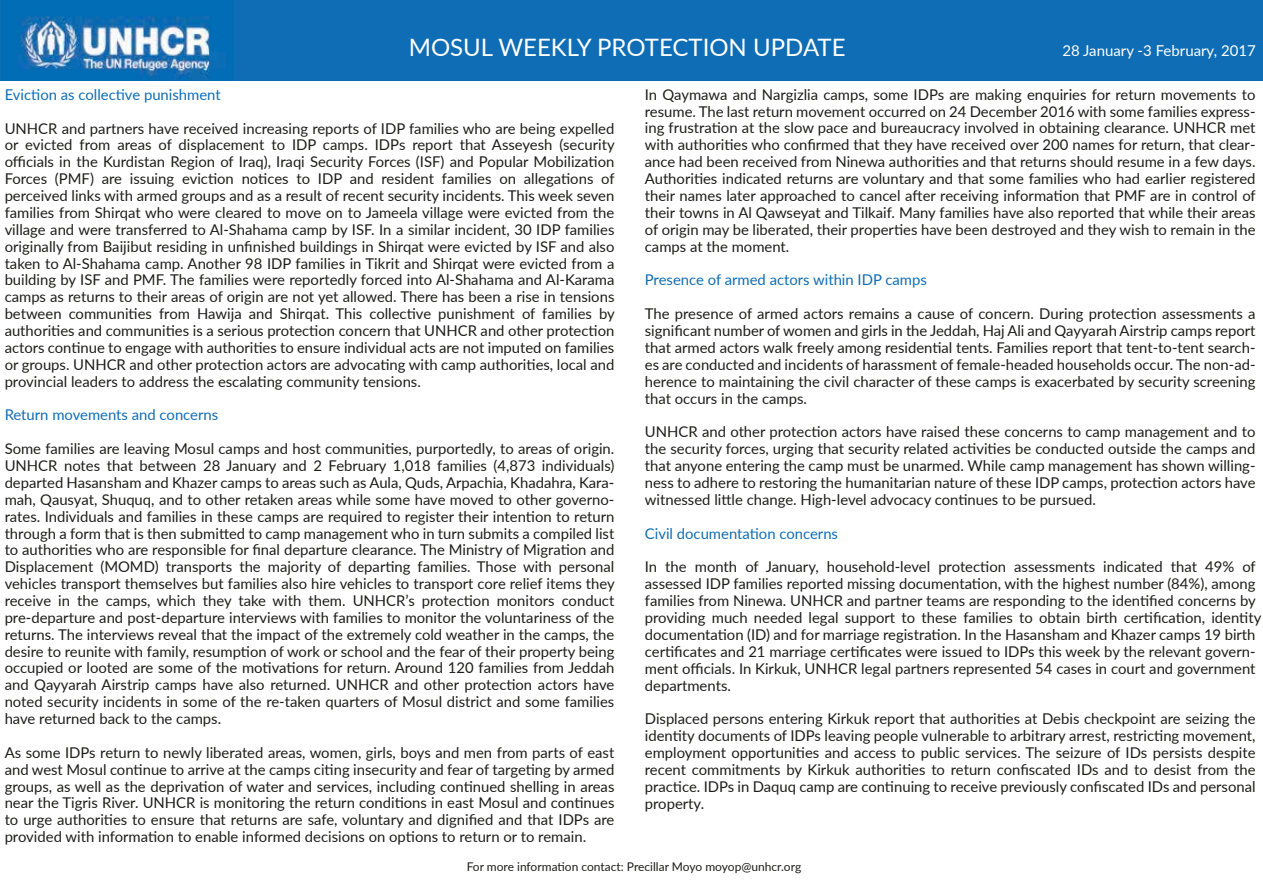
<style>
.page{position:relative;width:1263px;height:893px;background:#fff}
.page>*{position:absolute;margin:0;border:0;box-sizing:border-box;transform-origin:0 0}
.t1{font:24px "Lato";color:#fff}
.t2{font:15px "Lato";color:#fff}
.t3{font:14.85px/16.8px "Lato";color:#1d1d1b;text-align:justify}
.t4{font:14.85px "Lato";color:#0e6db5}
.t5{font:12px "Lato";color:#1d1d1b}
</style>
<div class="page">
<div style="left:0;top:0;width:1263px;height:81px;background:#0e6db5"></div>
<img style="left:2px;top:0;width:231px;height:80px">
<h1 class="t1" style="left:409px;top:30px;width:438px">MOSUL WEEKLY PROTECTION UPDATE</h1>
<p class="t2" style="left:1062px;top:40px;width:195px">28 January -3 February, 2017</p>
<p class="t4" style="left:5px;top:84px;width:218px">Eviction as collective punishment</p>
<p class="t3" style="left:5px;top:119px;width:612px">UNHCR and partners have received increasing reports of IDP families who are being expelled or evicted from areas of displacement to IDP camps. IDPs report that Asseyesh (security officials in the Kurdistan Region of Iraq), Iraqi Security Forces (ISF) and Popular Mobilization Forces (PMF) are issuing eviction notices to IDP and resident families on allegations of perceived links with armed groups and as a result of recent security incidents. This week seven families from Shirqat who were cleared to move on to Jameela village were evicted from the village and were transferred to Al-Shahama camp by ISF. In a similar incident, 30 IDP families originally from Baijibut residing in unfinished buildings in Shirqat were evicted by ISF and also taken to Al-Shahama camp. Another 98 IDP families in Tikrit and Shirqat were evicted from a building by ISF and PMF. The families were reportedly forced into Al-Shahama and Al-Karama camps as returns to their areas of origin are not yet allowed. There has been a rise in tensions between communities from Hawija and Shirqat. This collective punishment of families by authorities and communities is a serious protection concern that UNHCR and other protection actors continue to engage with authorities to ensure individual acts are not imputed on families or groups. UNHCR and other protection actors are advocating with camp authorities, local and provincial leaders to address the escalating community tensions.</p>
<p class="t4" style="left:5px;top:404px;width:215px">Return movements and concerns</p>
<p class="t3" style="left:5px;top:440px;width:612px">Some families are leaving Mosul camps and host communities, purportedly, to areas of origin.<br>UNHCR notes that between 28 January and 2 February 1,018 families (4,873 individuals) departed Hasansham and Khazer camps to areas such as Aula, Quds, Arpachia, Khadahra, Kara&shy;mah, Qausyat, Shuquq, and to other retaken areas while some have moved to other governo&shy;rates. Individuals and families in these camps are required to register their intention to return through a form that is then submitted to camp management who in turn submits a compiled list to authorities who are responsible for final departure clearance. The Ministry of Migration and Displacement (MOMD) transports the majority of departing families. Those with personal vehicles transport themselves but families also hire vehicles to transport core relief items they receive in the camps, which they take with them. UNHCR’s protection monitors conduct pre-departure and post-departure interviews with families to monitor the voluntariness of the returns. The interviews reveal that the impact of the extremely cold weather in the camps, the desire to reunite with family, resumption of work or school and the fear of their property being occupied or looted are some of the motivations for return. Around 120 families from Jeddah and Qayyarah Airstrip camps have also returned. UNHCR and other protection actors have noted security incidents in some of the re-taken quarters of Mosul district and some families have returned back to the camps.</p>
<p class="t3" style="left:5px;top:743px;width:611px">As some IDPs return to newly liberated areas, women, girls, boys and men from parts of east and west Mosul continue to arrive at the camps citing insecurity and fear of targeting by armed groups, as well as the deprivation of water and services, including continued shelling in areas near the Tigris River. UNHCR is monitoring the return conditions in east Mosul and continues to urge authorities to ensure that returns are safe, voluntary and dignified and that IDPs are provided with information to enable informed decisions on options to return or to remain.</p>
<p class="t3" style="left:645px;top:85px;width:612px">In Qaymawa and Nargizlia camps, some IDPs are making enquiries for return movements to resume. The last return movement occurred on 24 December 2016 with some families express&shy;ing frustration at the slow pace and bureaucracy involved in obtaining clearance. UNHCR met with authorities who confirmed that they have received over 200 names for return, that clear&shy;ance had been received from Ninewa authorities and that returns should resume in a few days.<br>Authorities indicated returns are voluntary and that some families who had earlier registered their names later approached to cancel after receiving information that PMF are in control of their towns in Al Qawseyat and Tilkaif. Many families have also reported that while their areas of origin may be liberated, their properties have been destroyed and they wish to remain in the camps at the moment.</p>
<p class="t4" style="left:645px;top:269px;width:283px">Presence of armed actors within IDP camps</p>
<p class="t3" style="left:645px;top:305px;width:612px">The presence of armed actors remains a cause of concern. During protection assessments a significant number of women and girls in the Jeddah, Haj Ali and Qayyarah Airstrip camps report that armed actors walk freely among residential tents. Families report that tent-to-tent search&shy;es are conducted and incidents of harassment of female-headed households occur. The non-ad&shy;herence to maintaining the civil character of these camps is exacerbated by security screening that occurs in the camps.</p>
<p class="t3" style="left:645px;top:423px;width:612px">UNHCR and other protection actors have raised these concerns to camp management and to the security forces, urging that security related activities be conducted outside the camps and that anyone entering the camp must be unarmed. While camp management has shown willing&shy;ness to adhere to restoring the humanitarian nature of these IDP camps, protection actors have witnessed little change. High-level advocacy continues to be pursued.</p>
<p class="t4" style="left:645px;top:523px;width:195px">Civil documentation concerns</p>
<p class="t3" style="left:645px;top:558px;width:618px;text-align:left">In the month of January, household-level protection assessments indicated that 49% of assessed IDP families reported missing documentation, with the highest number (84%), among families from Ninewa. UNHCR and partner teams are responding to the identified concerns by providing much needed legal support to these families to obtain birth certification, identity documentation (ID) and for marriage registration. In the Hasansham and Khazer camps 19 birth certificates and 21 marriage certificates were issued to IDPs this week by the relevant govern&shy;ment officials. In Kirkuk, UNHCR legal partners represented 54 cases in court and government departments.</p>
<p class="t3" style="left:645px;top:710px;width:612px">Displaced persons entering Kirkuk report that authorities at Debis checkpoint are seizing the identity documents of IDPs leaving people vulnerable to arbitrary arrest, restricting movement, employment opportunities and access to public services. The seizure of IDs persists despite recent commitments by Kirkuk authorities to return confiscated IDs and to desist from the practice. IDPs in Daquq camp are continuing to receive previously confiscated IDs and personal property.</p>
<p class="t5" style="left:467px;top:858px;width:336px">For more information contact: Precillar Moyo moyop@unhcr.org</p>
</div>
